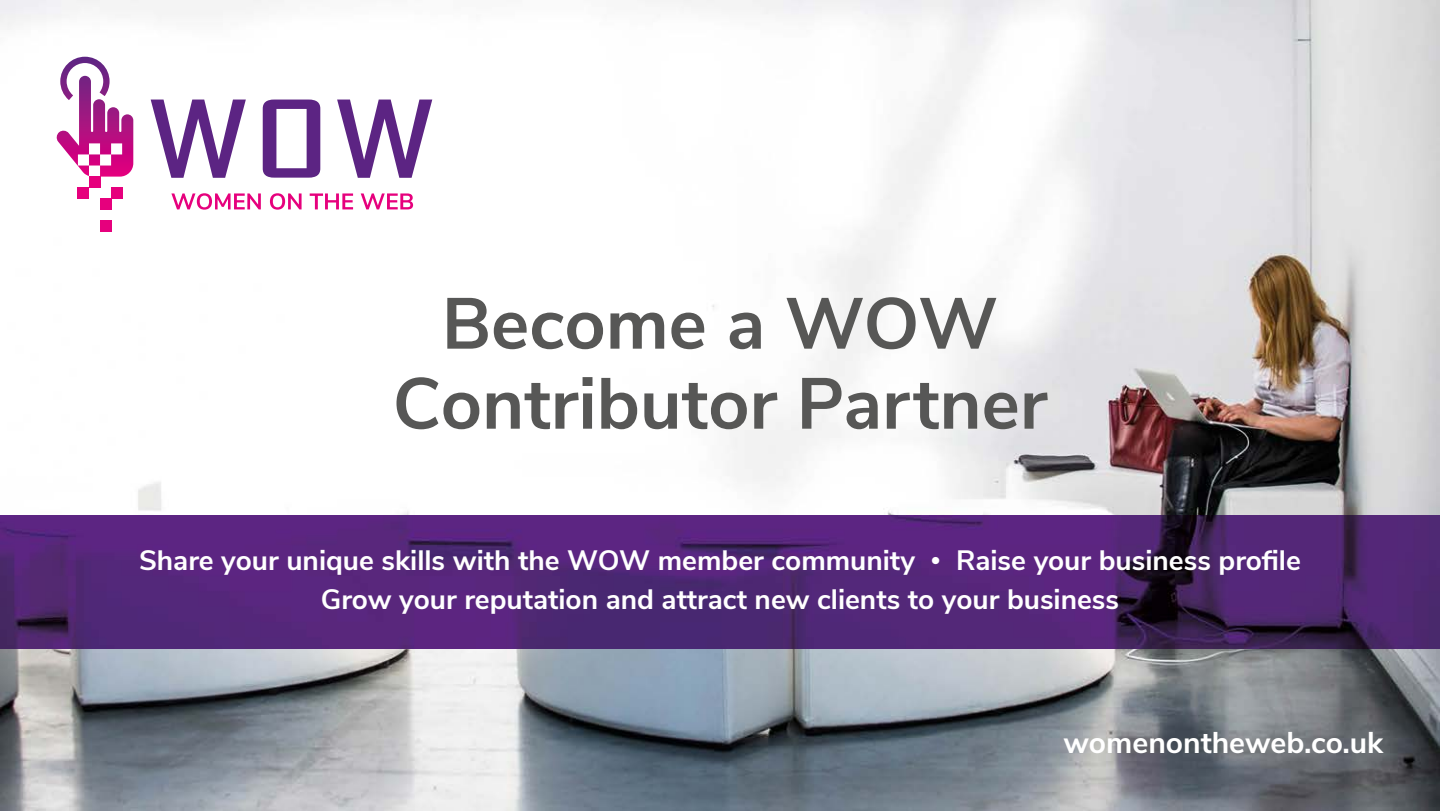
<style>
.page{position:relative;width:1440px;height:811px;background:#fff}
.page>*{position:absolute;margin:0;border:0;box-sizing:border-box;transform-origin:0 0}
.t1{font:700 72px/80px "Nunito Sans";color:#575756;text-align:center}
.t2{font:700 30px "Nunito Sans";color:#fff}
.t3{font:700 28px/39px "Nunito Sans";color:#fff;text-align:center}
.s1{font-size:20px}
</style>
<div class="page">
<img style="left:0;top:0;width:1440px;height:811px">
<svg style="left:56px;top:57px;width:77px;height:120px"></svg>
<div style="left:89px;top:177px;width:11px;height:11px;background:#e6007d"></div>
<div style="left:100px;top:221px;width:11px;height:11px;background:#e6007d"></div>
<div style="left:111px;top:188px;width:11px;height:11px;background:#e6007d"></div>
<div style="left:100px;top:199px;width:11px;height:11px;background:#e6007d"></div>
<div style="left:78px;top:188px;width:11px;height:11px;background:#e6007d"></div>
<svg style="left:151px;top:100px;width:281px;height:78px"></svg>
<svg style="left:171px;top:193px;width:242px;height:17px"></svg>
<img style="left:0;top:515px;width:1440px;height:133px">
<h1 class="t1" style="left:393px;top:279px;width:656px">Become a WOW<br>Contributor Partner</h1>
<p class="t3" style="left:139px;top:539px;width:1163px">Share your unique skills with the WOW member community <span class="s1">•</span> Raise your business profile<br>Grow your reputation and attract new clients to your business</p>
<p class="t2" style="left:1064px;top:721px;width:321px">womenontheweb.co.uk</p>
</div>
